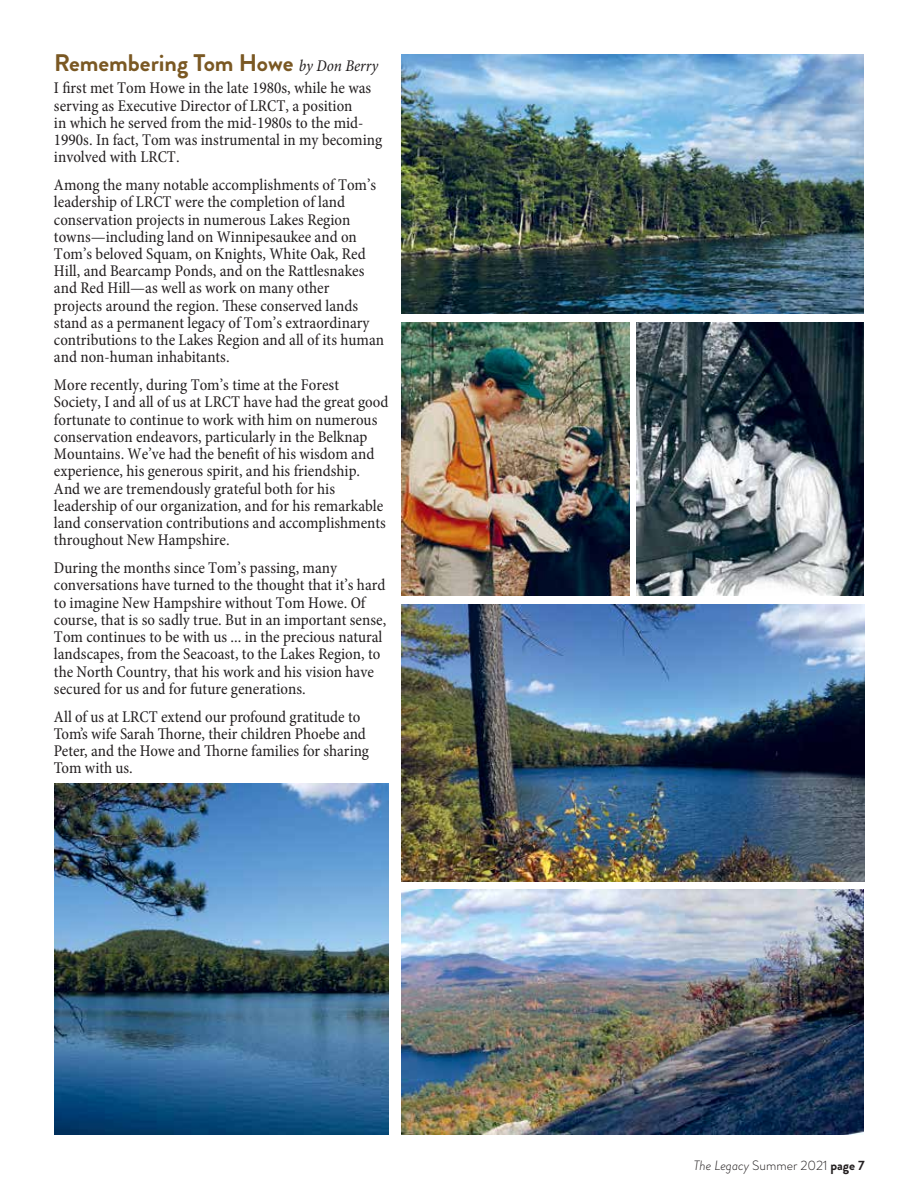
<style>
.page{position:relative;width:918px;height:1188px;background:#fff}
.page>*{position:absolute;margin:0;border:0;box-sizing:border-box;transform-origin:0 0}
.t1{font:700 24px "Brandon Grotesque";color:#7a5823}
.t2{font:condensed 16.5px/17.2px "Minion Pro";color:#231f20}
.t3{font:300 13.5px "Brandon Grotesque";color:#231f20}
.s1{font-family:"Minion Pro";font-weight:400;font-style:italic;font-stretch:condensed;font-size:16.5px;color:#231f20}
.s2{font-style:italic}
.s3{font-weight:700}
</style>
<div class="page">
<img style="left:402px;top:322px;width:227px;height:274px">
<img style="left:402px;top:889px;width:462px;height:246px">
<img style="left:637px;top:322px;width:227px;height:274px">
<img style="left:402px;top:54px;width:461px;height:259px">
<img style="left:55px;top:784px;width:334px;height:351px">
<img style="left:402px;top:604px;width:462px;height:278px">
<h1 class="t1" style="left:54px;top:46px;width:326px">Remembering Tom Howe <span class="s1">by Don Berry</span></h1>
<p class="t2" style="left:54px;top:80px;width:330px">I first met Tom Howe in the late 1980s, while he was serving as Executive Director of LRCT, a position<br>in which he served from the mid-1980s to the mid-1990s. In fact, Tom was instrumental in my becoming involved with LRCT.</p>
<p class="t2" style="left:54px;top:176px;width:332px">Among the many notable accomplishments of Tom’s leadership of LRCT were the completion of land conservation projects in numerous Lakes Region towns—including land on Winnipesaukee and on Tom’s beloved Squam, on Knights, White Oak, Red Hill, and Bearcamp Ponds, and on the Rattlesnakes and Red Hill—as well as work on many other<br>projects around the region. These conserved lands stand as a permanent legacy of Tom’s extraordinary contributions to the Lakes Region and all of its human and non-human inhabitants.</p>
<p class="t2" style="left:54px;top:377px;width:336px">More recently, during Tom’s time at the Forest Society, I and all of us at LRCT have had the great good fortunate to continue to work with him on numerous conservation endeavors, particularly in the Belknap Mountains. We’ve had the benefit of his wisdom and experience, his generous spirit, and his friendship.<br>And we are tremendously grateful both for his leadership of our organization, and for his remarkable land conservation contributions and accomplishments throughout New Hampshire.</p>
<p class="t2" style="left:54px;top:559px;width:334px">During the months since Tom’s passing, many conversations have turned to the thought that it’s hard to imagine New Hampshire without Tom Howe. Of course, that is so sadly true. But in an important sense, Tom continues to be with us ... in the precious natural landscapes, from the Seacoast, to the Lakes Region, to the North Country, that his work and his vision have secured for us and for future generations.</p>
<p class="t2" style="left:54px;top:708px;width:317px">All of us at LRCT extend our profound gratitude to Tom’s wife Sarah Thorne, their children Phoebe and Peter, and the Howe and Thorne families for sharing Tom with us.</p>
<p class="t3" style="left:694px;top:1156px;width:172px"><span class="s2">The Legacy</span> Summer 2021 <span class="s3">page 7</span></p>
</div>
